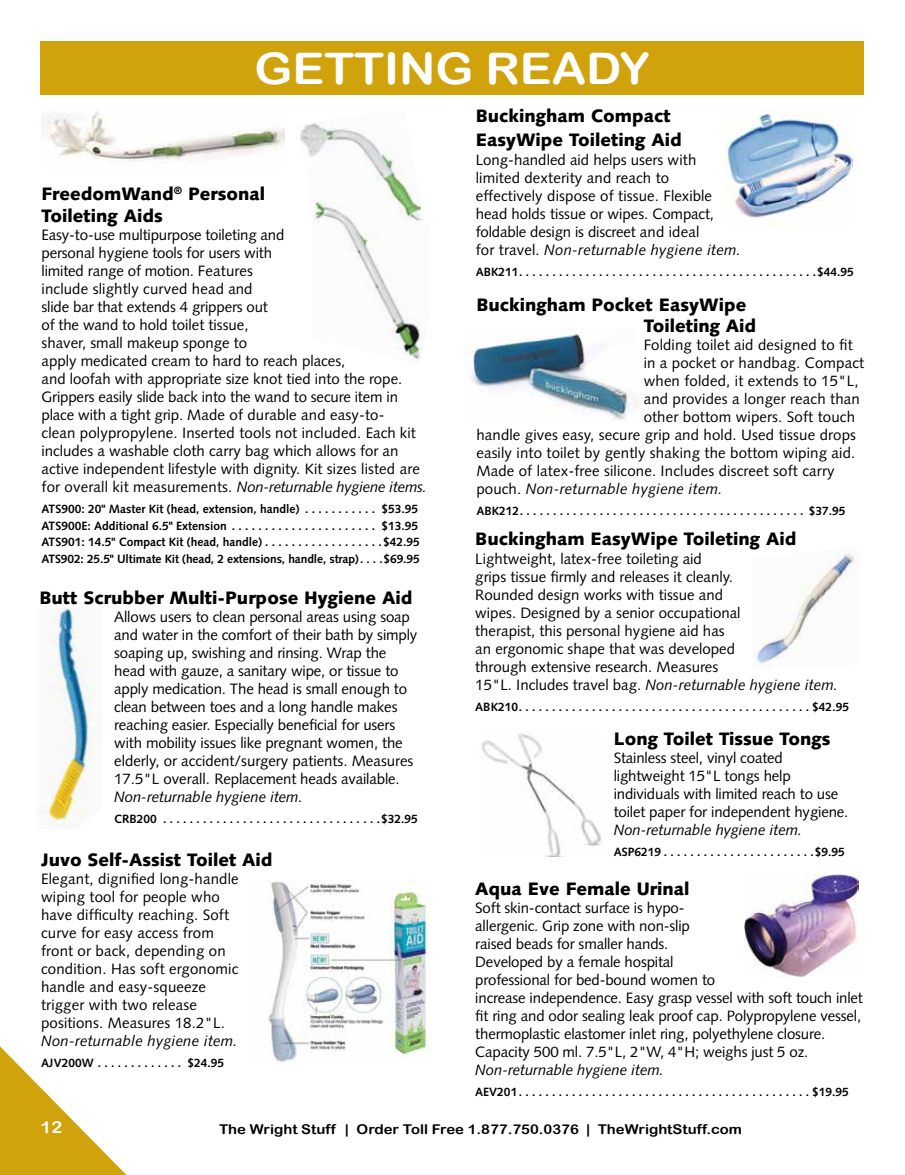
<style>
.page{position:relative;width:905px;height:1175px;background:#fff}
.page>*{position:absolute;margin:0;border:0;box-sizing:border-box;transform-origin:0 0}
.t1{font:43.5px "Arial Rounded MT Bold";color:#fff;scale:1.1 1}
.t2{font:900 18px/21.6px "Syntax LT Std";color:#000}
.t3{font:16.5px "Arial Rounded MT Bold";color:#fff;scale:1.1 1}
.t4{font:15px/18px "Syntax LT Std";color:#000}
.t5{font:italic 15px "Syntax LT Std";letter-spacing:-.01em;color:#000}
.t6{font:italic 15px "Syntax LT Std";letter-spacing:.01em;color:#000}
.t7{font:13.5px "Arial Rounded MT Bold";color:#000;scale:1.1 1}
.t8{font:700 12px/16.5px "Syntax LT Std";color:#000}
.s1{font-style:italic}
.s2{font-style:normal}
</style>
<div class="page">
<svg style="left:0;top:1046px;width:126px;height:128px"></svg>
<div style="left:41px;top:42px;width:822px;height:53px;background:#d0a20b"></div>
<img style="left:43px;top:608px;width:57px;height:221px">
<img style="left:268px;top:880px;width:162px;height:182px">
<img style="left:755px;top:553px;width:100px;height:110px">
<img style="left:725px;top:109px;width:127px;height:118px">
<img style="left:42px;top:111px;width:243px;height:50px">
<img style="left:300px;top:123px;width:113px;height:76px">
<img style="left:314px;top:199px;width:112px;height:164px">
<img style="left:469px;top:329px;width:168px;height:90px">
<img style="left:481px;top:733px;width:120px;height:124px">
<img style="left:744px;top:874px;width:114px;height:102px">
<h1 class="t1" style="left:254px;top:43px;width:361px">GETTING READY</h1>
<p class="t2" style="left:42px;top:183px;width:225px">FreedomWand<sup>®</sup> Personal<br>Toileting Aids</p>
<p class="t4" style="left:42px;top:226px;width:387px">Easy-to-use multipurpose toileting and<br>personal hygiene tools for users with<br>limited range of motion. Features<br>include slightly curved head and<br>slide bar that extends 4 grippers out<br>of the wand to hold toilet tissue,<br>shaver, small makeup sponge to<br>apply medicated cream to hard to reach places,<br>and loofah with appropriate size knot tied into the rope.<br>Grippers easily slide back into the wand to secure item in place with a tight grip. Made of durable and easy-to-<br>clean polypropylene. Inserted tools not included. Each kit includes a washable cloth carry bag which allows for an active independent lifestyle with dignity. Kit sizes listed are for overall kit measurements. <span class="s1">Non-returnable hygiene items.</span></p>
<p class="t8" style="left:42px;top:501px;width:380px">ATS900: 20" Master Kit (head, extension, handle) . . . . . . . . . . . $53.95<br>ATS900E: Additional 6.5" Extension . . . . . . . . . . . . . . . . . . . . . . $13.95<br>ATS901: 14.5" Compact Kit (head, handle) . . . . . . . . . . . . . . . . . $42.95<br>ATS902: 25.5" Ultimate Kit (head, 2 extensions, handle, strap) . . . $69.95</p>
<p class="t2" style="left:40px;top:587px;width:374px">Butt Scrubber Multi-Purpose Hygiene Aid</p>
<p class="t4" style="left:114px;top:608px;width:305px">Allows users to clean personal areas using soap and water in the comfort of their bath by simply soaping up, swishing and rinsing. Wrap the head with gauze, a sanitary wipe, or tissue to apply medication. The head is small enough to clean between toes and a long handle makes reaching easier. Especially beneficial for users with mobility issues like pregnant women, the elderly, or accident/surgery patients. Measures 17.5"L overall. Replacement heads available.</p>
<p class="t5" style="left:114px;top:788px;width:190px">Non-returnable hygiene item.</p>
<p class="t8" style="left:114px;top:811px;width:305px">CRB200 . . . . . . . . . . . . . . . . . . . . . . . . . . . . . . . . $32.95</p>
<p class="t2" style="left:41px;top:848px;width:233px">Juvo Self-Assist Toilet Aid</p>
<p class="t4" style="left:41px;top:869px;width:199px">Elegant, dignified long-handle wiping tool for people who have difficulty reaching. Soft curve for easy access from front or back, depending on condition. Has soft ergonomic handle and easy-squeeze trigger with two release positions. Measures 18.2"L.</p>
<p class="t6" style="left:41px;top:1031px;width:198px">Non-returnable hygiene item.</p>
<p class="t8" style="left:41px;top:1054px;width:185px">AJV200W . . . . . . . . . . . . . $24.95</p>
<p class="t2" style="left:476px;top:103px;width:207px;line-height:24px">Buckingham Compact<br>EasyWipe Toileting Aid</p>
<p class="t4" style="left:476px;top:151px;width:267px">Long-handled aid helps users with limited dexterity and reach to<br>effectively dispose of tissue. Flexible head holds tissue or wipes. Compact, foldable design is discreet and ideal<br>for travel. <span class="s1">Non-returnable hygiene item.</span></p>
<p class="t8" style="left:476px;top:264px;width:379px">ABK211 . . . . . . . . . . . . . . . . . . . . . . . . . . . . . . . . . . . . . . . . . . . . $44.95</p>
<p class="t2" style="left:643px;top:294px;width:114px;text-indent:-167px">Buckingham Pocket EasyWipe<br>Toileting Aid</p>
<p class="t4" style="left:643px;top:336px;width:210px">Folding toilet aid designed to fit</p>
<p class="t4" style="left:643px;top:354px;width:222px">in a pocket or handbag. Compact</p>
<p class="t4" style="left:643px;top:372px;width:216px">when folded, it extends to 15"L,</p>
<p class="t4" style="left:643px;top:390px;width:218px">and provides a longer reach than</p>
<p class="t4" style="left:643px;top:408px;width:213px">other bottom wipers. Soft touch</p>
<p class="t4" style="left:476px;top:426px;width:381px">handle gives easy, secure grip and hold. Used tissue drops</p>
<p class="t4" style="left:476px;top:444px;width:380px">easily into toilet by gently shaking the bottom wiping aid.</p>
<p class="t4" style="left:476px;top:462px;width:360px">Made of latex-free silicone. Includes discreet soft carry</p>
<p class="t6" style="left:476px;top:480px;width:248px"><span class="s2">pouch.</span> Non-returnable hygiene item.</p>
<p class="t8" style="left:476px;top:503px;width:370px">ABK212 . . . . . . . . . . . . . . . . . . . . . . . . . . . . . . . . . . . . . . . . . . . $37.95</p>
<p class="t2" style="left:475px;top:528px;width:322px">Buckingham EasyWipe Toileting Aid</p>
<p class="t4" style="left:475px;top:550px;width:364px">Lightweight, latex-free toileting aid<br>grips tissue firmly and releases it cleanly.<br>Rounded design works with tissue and<br>wipes. Designed by a senior occupational<br>therapist, this personal hygiene aid has<br>an ergonomic shape that was developed<br>through extensive research. Measures<br>15"L. Includes travel bag. <span class="s1">Non-returnable hygiene item.</span></p>
<p class="t8" style="left:475px;top:699px;width:375px">ABK210 . . . . . . . . . . . . . . . . . . . . . . . . . . . . . . . . . . . . . . . . . . . . $42.95</p>
<p class="t2" style="left:613px;top:728px;width:218px">Long Toilet Tissue Tongs</p>
<p class="t4" style="left:613px;top:749px;width:236px">Stainless steel, vinyl coated lightweight 15"L tongs help individuals with limited reach to use toilet paper for independent hygiene.</p>
<p class="t5" style="left:613px;top:821px;width:190px">Non-returnable hygiene item.</p>
<p class="t8" style="left:613px;top:844px;width:233px">ASP6219 . . . . . . . . . . . . . . . . . . . . . . $9.95</p>
<p class="t2" style="left:475px;top:878px;width:216px">Aqua Eve Female Urinal</p>
<p class="t4" style="left:475px;top:899px;width:389px">Soft skin-contact surface is hypo-<br>allergenic. Grip zone with non-slip<br>raised beads for smaller hands.<br>Developed by a female hospital<br>professional for bed-bound women to<br>increase independence. Easy grasp vessel with soft touch inlet fit ring and odor sealing leak proof cap. Polypropylene vessel, thermoplastic elastomer inlet ring, polyethylene closure.<br>Capacity 500 ml. 7.5"L, 2"W, 4"H; weighs just 5 oz.</p>
<p class="t5" style="left:475px;top:1061px;width:190px">Non-returnable hygiene item.</p>
<p class="t8" style="left:475px;top:1084px;width:375px">AEV201 . . . . . . . . . . . . . . . . . . . . . . . . . . . . . . . . . . . . . . . . . . . . $19.95</p>
<p class="t3" style="left:41px;top:1116px;width:21px">12</p>
<p class="t7" style="left:219px;top:1120px;width:477px">The Wright Stuff | Order Toll Free 1.877.750.0376 | TheWrightStuff.com</p>
</div>
